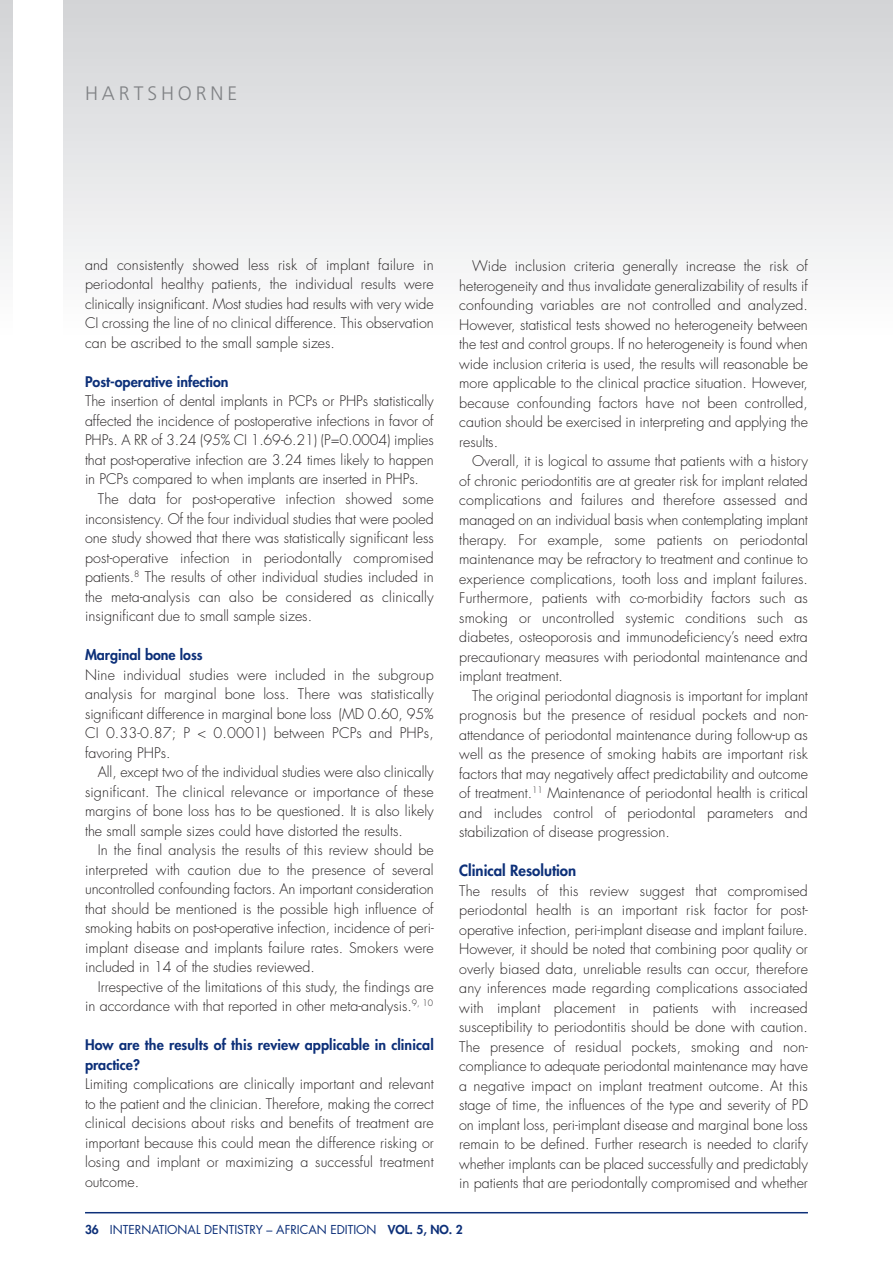
<style>
.page{position:relative;width:893px;height:1263px;background:#fff}
.page>*{position:absolute;margin:0;border:0;box-sizing:border-box;transform-origin:0 0}
.t1{font:300 19.5px "Frutiger";letter-spacing:.2em;color:#808285}
.t2{font:800 15px "Futura";color:#0d3079}
.t3{font:300 14.25px/19.5px "Futura";color:#231f20;text-align:justify}
.t4{font:800 14.25px/19.5px "Futura";color:#0d3079}
.t5{font:12px "Futura";color:#0d3079}
.s1{font-weight:800}
</style>
<div class="page">
<div style="left:64px;top:0;width:829px;height:334px;background:linear-gradient(to bottom,#d2d3d6,#fdfdfe)"></div>
<svg style="left:0;top:0;width:13px;height:266px"></svg>
<hr style="left:85px;top:1212px;width:723px;height:1px;background:#0d3079">
<h1 class="t1" style="left:85px;top:85px;width:154px">HARTSHORNE</h1>
<p class="t3" style="left:85px;top:256px;width:350px">and consistently showed less risk of implant failure in periodontal healthy patients, the individual results were clinically insignificant. Most studies had results with very wide CI crossing the line of no clinical difference. This observation can be ascribed to the small sample sizes.</p>
<p class="t4" style="left:85px;top:373px;width:145px">Post-operative infection</p>
<p class="t3" style="left:85px;top:393px;width:350px">The insertion of dental implants in PCPs or PHPs statistically affected the incidence of postoperative infections in favor of PHPs. A RR of 3.24 (95% CI 1.69-6.21) (P=0.0004) implies that post-operative infection are 3.24 times likely to happen in PCPs compared to when implants are inserted in PHPs.</p>
<p class="t3" style="left:85px;top:490px;width:350px;text-indent:13px">The data for post-operative infection showed some inconsistency. Of the four individual studies that were pooled one study showed that there was statistically significant less post-operative infection in periodontally compromised patients.<sup>8</sup> The results of other individual studies included in the meta-analysis can also be considered as clinically insignificant due to small sample sizes.</p>
<p class="t4" style="left:85px;top:646px;width:119px">Marginal bone loss</p>
<p class="t3" style="left:85px;top:666px;width:350px">Nine individual studies were included in the subgroup analysis for marginal bone loss. There was statistically significant difference in marginal bone loss (MD 0.60, 95% CI 0.33-0.87; P &lt; 0.0001) between PCPs and PHPs, favoring PHPs.</p>
<p class="t3" style="left:85px;top:763px;width:350px;text-indent:13px">All, except two of the individual studies were also clinically significant. The clinical relevance or importance of these margins of bone loss has to be questioned. It is also likely the small sample sizes could have distorted the results.</p>
<p class="t3" style="left:85px;top:841px;width:350px;text-indent:13px">In the final analysis the results of this review should be interpreted with caution due to the presence of several uncontrolled confounding factors. An important consideration that should be mentioned is the possible high influence of smoking habits on post-operative infection, incidence of peri&shy;implant disease and implants failure rates. Smokers were included in 14 of the studies reviewed.</p>
<p class="t3" style="left:85px;top:978px;width:350px;text-align:right">Irrespective of the limitations of this study, the findings are in accordance with that reported in other meta-analysis.<sup>9,</sup> <sup>10</sup></p>
<p class="t4" style="left:85px;top:1036px;width:350px">How are the results of this review applicable in clinical practice?</p>
<p class="t3" style="left:85px;top:1075px;width:350px">Limiting complications are clinically important and relevant to the patient and the clinician. Therefore, making the correct clinical decisions about risks and benefits of treatment are important because this could mean the difference risking or losing and implant or maximizing a successful treatment outcome.</p>
<p class="t3" style="left:459px;top:258px;width:350px;text-indent:13px">Wide inclusion criteria generally increase the risk of heterogeneity and thus invalidate generalizability of results if confounding variables are not controlled and analyzed.<br>However, statistical tests showed no heterogeneity between the test and control groups. If no heterogeneity is found when wide inclusion criteria is used, the results will reasonable be more applicable to the clinical practice situation. However, because confounding factors have not been controlled, caution should be exercised in interpreting and applying the results.</p>
<p class="t3" style="left:459px;top:453px;width:350px;text-indent:13px">Overall, it is logical to assume that patients with a history of chronic periodontitis are at greater risk for implant related complications and failures and therefore assessed and managed on an individual basis when contemplating implant therapy. For example, some patients on periodontal maintenance may be refractory to treatment and continue to experience complications, tooth loss and implant failures.<br>Furthermore, patients with co-morbidity factors such as smoking or uncontrolled systemic conditions such as diabetes, osteoporosis and immunodeficiency’s need extra precautionary measures with periodontal maintenance and implant treatment.</p>
<p class="t3" style="left:459px;top:687px;width:350px;text-indent:13px">The original periodontal diagnosis is important for implant prognosis but the presence of residual pockets and non&shy;attendance of periodontal maintenance during follow-up as well as the presence of smoking habits are important risk factors that may negatively affect predictability and outcome of treatment.<sup>11</sup> Maintenance of periodontal health is critical and includes control of periodontal parameters and stabilization of disease progression.</p>
<p class="t2" style="left:459px;top:863px;width:118px">Clinical Resolution</p>
<p class="t3" style="left:459px;top:882px;width:350px">The results of this review suggest that compromised periodontal health is an important risk factor for post&shy;operative infection, peri-implant disease and implant failure.<br>However, it should be noted that combining poor quality or overly biased data, unreliable results can occur, therefore any inferences made regarding complications associated with implant placement in patients with increased susceptibility to periodontitis should be done with caution.<br>The presence of residual pockets, smoking and non&shy;compliance to adequate periodontal maintenance may have a negative impact on implant treatment outcome. At this stage of time, the influences of the type and severity of PD on implant loss, peri-implant disease and marginal bone loss remain to be defined. Further research is needed to clarify whether implants can be placed successfully and predictably in patients that are periodontally compromised and whether</p>
<p class="t5" style="left:85px;top:1224px;width:379px"><span class="s1">36</span> INTERNATIONAL DENTISTRY – AFRICAN EDITION <span class="s1">VOL. 5, NO. 2</span></p>
</div>
